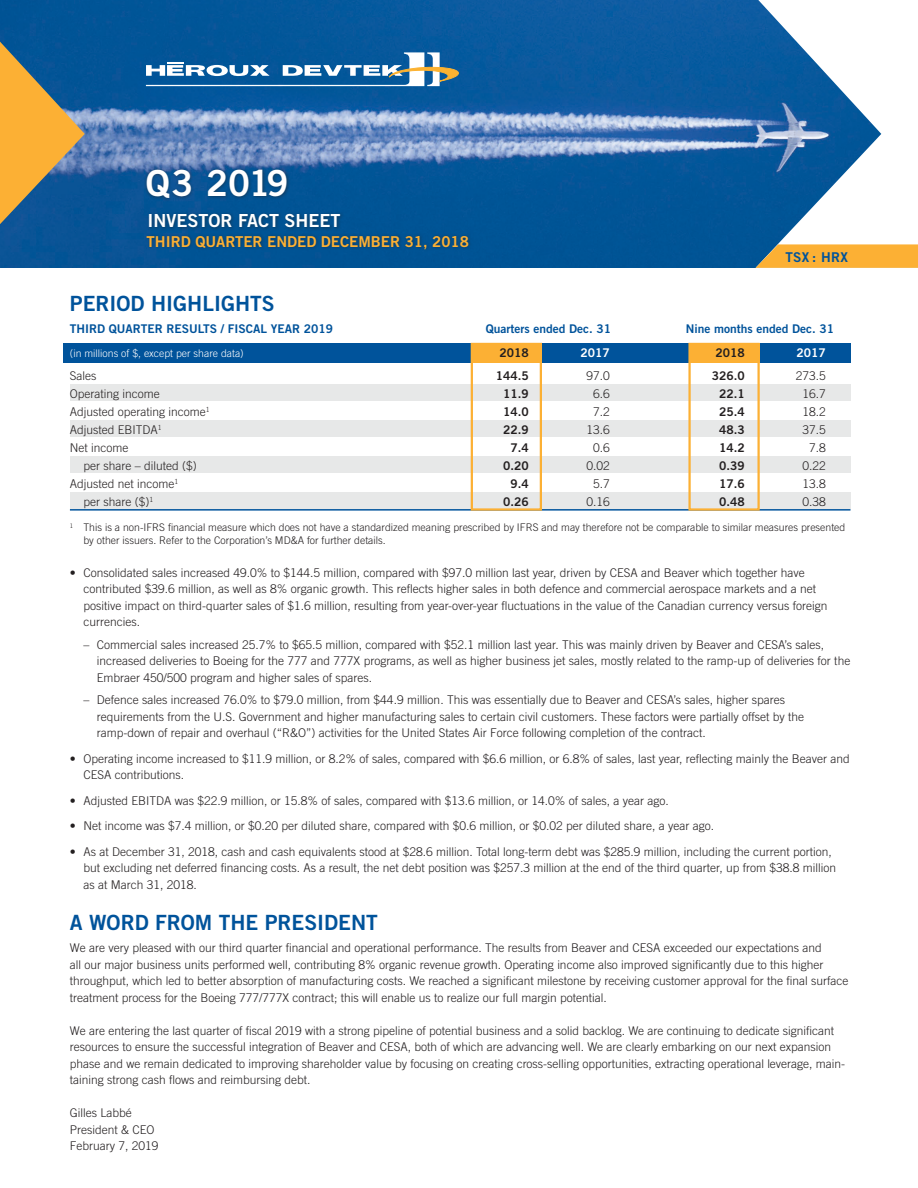
<style>
.page{position:relative;width:918px;height:1188px;background:#fff}
.page>*{position:absolute;margin:0;border:0;box-sizing:border-box;transform-origin:0 0}
.t1{font:36px "Trade Gothic Bold Two";letter-spacing:-.025em;color:#fff}
.t2{font:21px "Trade Gothic Bold Two";color:#00539b}
.t3{font:18px "Trade Gothic Bold Two";color:#fff}
.t4{font:15px "Trade Gothic Bold Two";color:#fcb034}
.t5{font:13.5px "Trade Gothic Bold Two";letter-spacing:.025em;color:#00539b}
.body{font:300 12px/16.5px "Trade Gothic";color:#231f20}
.body-2{font:12px "Trade Gothic Bold Two";color:#00539b}
.body-3{font:12px "Trade Gothic Bold Two";color:#231f20}
.body-4{font:12px "Trade Gothic Bold Two";color:#fff}
.footnote{font:300 10.5px/12.6px "Trade Gothic";color:#231f20}
.body-5{font:300 10.5px "Trade Gothic";color:#fff}
</style>
<div class="page">
<div style="left:63px;top:343px;width:787px;height:19px;background:#00539b"></div>
<div style="left:689px;top:343px;width:70px;height:19px;background:#fcb034"></div>
<div style="left:471px;top:343px;width:71px;height:19px;background:#fcb034"></div>
<div style="left:70px;top:384px;width:780px;height:17px;background:#e7e8e8"></div>
<div style="left:70px;top:420px;width:780px;height:17px;background:#e7e8e8"></div>
<div style="left:70px;top:456px;width:780px;height:17px;background:#e7e8e8"></div>
<div style="left:70px;top:492px;width:780px;height:17px;background:#e7e8e8"></div>
<hr style="left:70px;top:509px;width:781px;height:2px;background:#00539b">
<img style="left:0;top:0;width:756px;height:268px">
<div style="left:688px;top:343px;width:72px;height:168px;border:2px solid #fcb034"></div>
<div style="left:471px;top:343px;width:71px;height:168px;border:2px solid #fcb034"></div>
<svg style="left:146px;top:52px;width:313px;height:34px"></svg>
<div style="left:144px;top:166px;width:147px;height:36px;background:#231f20;opacity:.5"></div>
<div style="left:147px;top:211px;width:197px;height:20px;background:#231f20;opacity:.5"></div>
<div style="left:144px;top:233px;width:328px;height:20px;background:#231f20;opacity:.5"></div>
<svg style="left:0;top:42px;width:85px;height:182px;background:#878567"></svg>
<svg style="left:756px;top:0;width:162px;height:268px"></svg>
<p class="t1" style="left:146px;top:161px;width:145px">Q3 2019</p>
<p class="t3" style="left:148px;top:210px;width:195px">INVESTOR FACT SHEET</p>
<p class="t4" style="left:147px;top:232px;width:324px">THIRD QUARTER ENDED DECEMBER 31, 2018</p>
<p class="t5" style="left:785px;top:248px;width:64px">TSX : HRX</p>
<h1 class="t2" style="left:70px;top:291px;width:206px">PERIOD HIGHLIGHTS</h1>
<p class="body-2" style="left:70px;top:322px;width:265px">THIRD QUARTER RESULTS / FISCAL YEAR 2019</p>
<p class="body-2" style="left:486px;top:322px;width:127px">Quarters ended Dec. 31</p>
<p class="body-2" style="left:686px;top:322px;width:150px">Nine months ended Dec. 31</p>
<p class="body-5" style="left:70px;top:347px;width:175px">(in millions of $, except per share data)</p>
<p class="body-3" style="left:500px;top:346px;width:31px">2018</p>
<p class="body-4" style="left:581px;top:346px;width:31px">2017</p>
<p class="body-3" style="left:716px;top:346px;width:31px">2018</p>
<p class="body-4" style="left:797px;top:346px;width:31px">2017</p>
<p class="body" style="left:70px;top:367px;width:28px">Sales</p>
<p class="body-3" style="left:496px;top:368px;width:34px">144.5</p>
<p class="body" style="left:587px;top:367px;width:25px">97.0</p>
<p class="body-3" style="left:712px;top:368px;width:34px">326.0</p>
<p class="body" style="left:796px;top:367px;width:32px">273.5</p>
<p class="body" style="left:70px;top:385px;width:92px">Operating income</p>
<p class="body-3" style="left:503px;top:386px;width:27px">11.9</p>
<p class="body" style="left:593px;top:385px;width:18px">6.6</p>
<p class="body-3" style="left:719px;top:386px;width:27px">22.1</p>
<p class="body" style="left:803px;top:385px;width:25px">16.7</p>
<p class="body" style="left:70px;top:403px;width:141px">Adjusted operating income<sup>1</sup></p>
<p class="body-3" style="left:503px;top:404px;width:27px">14.0</p>
<p class="body" style="left:593px;top:403px;width:18px">7.2</p>
<p class="body-3" style="left:719px;top:404px;width:27px">25.4</p>
<p class="body" style="left:803px;top:403px;width:25px">18.2</p>
<p class="body" style="left:70px;top:421px;width:93px">Adjusted EBITDA<sup>1</sup></p>
<p class="body-3" style="left:503px;top:422px;width:27px">22.9</p>
<p class="body" style="left:587px;top:421px;width:25px">13.6</p>
<p class="body-3" style="left:719px;top:422px;width:27px">48.3</p>
<p class="body" style="left:803px;top:421px;width:25px">37.5</p>
<p class="body" style="left:70px;top:439px;width:60px">Net income</p>
<p class="body-3" style="left:511px;top:440px;width:20px">7.4</p>
<p class="body" style="left:593px;top:439px;width:18px">0.6</p>
<p class="body-3" style="left:719px;top:440px;width:27px">14.2</p>
<p class="body" style="left:809px;top:439px;width:18px">7.8</p>
<p class="body" style="left:83px;top:457px;width:115px">per share – diluted ($)</p>
<p class="body-3" style="left:503px;top:458px;width:27px">0.20</p>
<p class="body" style="left:587px;top:457px;width:25px">0.02</p>
<p class="body-3" style="left:719px;top:458px;width:27px">0.39</p>
<p class="body" style="left:803px;top:457px;width:25px">0.22</p>
<p class="body" style="left:70px;top:475px;width:110px">Adjusted net income<sup>1</sup></p>
<p class="body-3" style="left:511px;top:476px;width:20px">9.4</p>
<p class="body" style="left:593px;top:475px;width:18px">5.7</p>
<p class="body-3" style="left:719px;top:476px;width:27px">17.6</p>
<p class="body" style="left:803px;top:475px;width:25px">13.8</p>
<p class="body" style="left:83px;top:493px;width:71px">per share ($)<sup>1</sup></p>
<p class="body-3" style="left:503px;top:494px;width:27px">0.26</p>
<p class="body" style="left:587px;top:493px;width:25px">0.16</p>
<p class="body-3" style="left:719px;top:494px;width:27px">0.48</p>
<p class="body" style="left:803px;top:493px;width:25px">0.38</p>
<p class="footnote" style="left:83px;top:521px;width:763px;text-indent:-14px"><sup>1</sup> This is a non-IFRS financial measure which does not have a standardized meaning prescribed by IFRS and may therefore not be comparable to similar measures presented by other issuers. Refer to the Corporation’s MD&amp;A for further details.</p>
<p class="body" style="left:83px;top:564px;width:746px;text-indent:-14px">• Consolidated sales increased 49.0% to $144.5 million, compared with $97.0 million last year, driven by CESA and Beaver which together have contributed $39.6 million, as well as 8% organic growth. This reflects higher sales in both defence and commercial aerospace markets and a net positive impact on third-quarter sales of $1.6 million, resulting from year-over-year fluctuations in the value of the Canadian currency versus foreign currencies.</p>
<p class="body" style="left:97px;top:636px;width:755px;text-indent:-14px">– Commercial sales increased 25.7% to $65.5 million, compared with $52.1 million last year. This was mainly driven by Beaver and CESA’s sales, increased deliveries to Boeing for the 777 and 777X programs, as well as higher business jet sales, mostly related to the ramp-up of deliveries for the<br>Embraer 450/500 program and higher sales of spares.</p>
<p class="body" style="left:97px;top:691px;width:709px;text-indent:-14px">– Defence sales increased 76.0% to $79.0 million, from $44.9 million. This was essentially due to Beaver and CESA’s sales, higher spares requirements from the U.S. Government and higher manufacturing sales to certain civil customers. These factors were partially offset by the ramp-down of repair and overhaul (“R&amp;O”) activities for the United States Air Force following completion of the contract.</p>
<p class="body" style="left:83px;top:750px;width:768px;text-indent:-14px">• Operating income increased to $11.9 million, or 8.2% of sales, compared with $6.6 million, or 6.8% of sales, last year, reflecting mainly the Beaver and<br>CESA contributions.</p>
<p class="body" style="left:70px;top:792px;width:600px">• Adjusted EBITDA was $22.9 million, or 15.8% of sales, compared with $13.6 million, or 14.0% of sales, a year ago.</p>
<p class="body" style="left:70px;top:817px;width:646px">• Net income was $7.4 million, or $0.20 per diluted share, compared with $0.6 million, or $0.02 per diluted share, a year ago.</p>
<p class="body" style="left:83px;top:843px;width:754px;text-indent:-14px">• As at December 31, 2018, cash and cash equivalents stood at $28.6 million. Total long-term debt was $285.9 million, including the current portion, but excluding net deferred financing costs. As a result, the net debt position was $257.3 million at the end of the third quarter, up from $38.8 million as at March 31, 2018.</p>
<h1 class="t2" style="left:70px;top:910px;width:309px">A WORD FROM THE PRESIDENT</h1>
<p class="body" style="left:70px;top:940px;width:780px">We are very pleased with our third quarter financial and operational performance. The results from Beaver and CESA exceeded our expectations and<br>all our major business units performed well, contributing 8% organic revenue growth. Operating income also improved significantly due to this higher throughput, which led to better absorption of manufacturing costs. We reached a significant milestone by receiving customer approval for the final surface treatment process for the Boeing 777/777X contract; this will enable us to realize our full margin potential.</p>
<p class="body" style="left:70px;top:1022px;width:777px">We are entering the last quarter of fiscal 2019 with a strong pipeline of potential business and a solid backlog. We are continuing to dedicate significant resources to ensure the successful integration of Beaver and CESA, both of which are advancing well. We are clearly embarking on our next expansion phase and we remain dedicated to improving shareholder value by focusing on creating cross-selling opportunities, extracting operational leverage, main&shy;taining strong cash flows and reimbursing debt.</p>
<p class="body" style="left:70px;top:1105px;width:64px">Gilles Labbé</p>
<p class="body" style="left:70px;top:1121px;width:86px">President &amp; CEO</p>
<p class="body" style="left:70px;top:1138px;width:90px">February 7, 2019</p>
</div>
